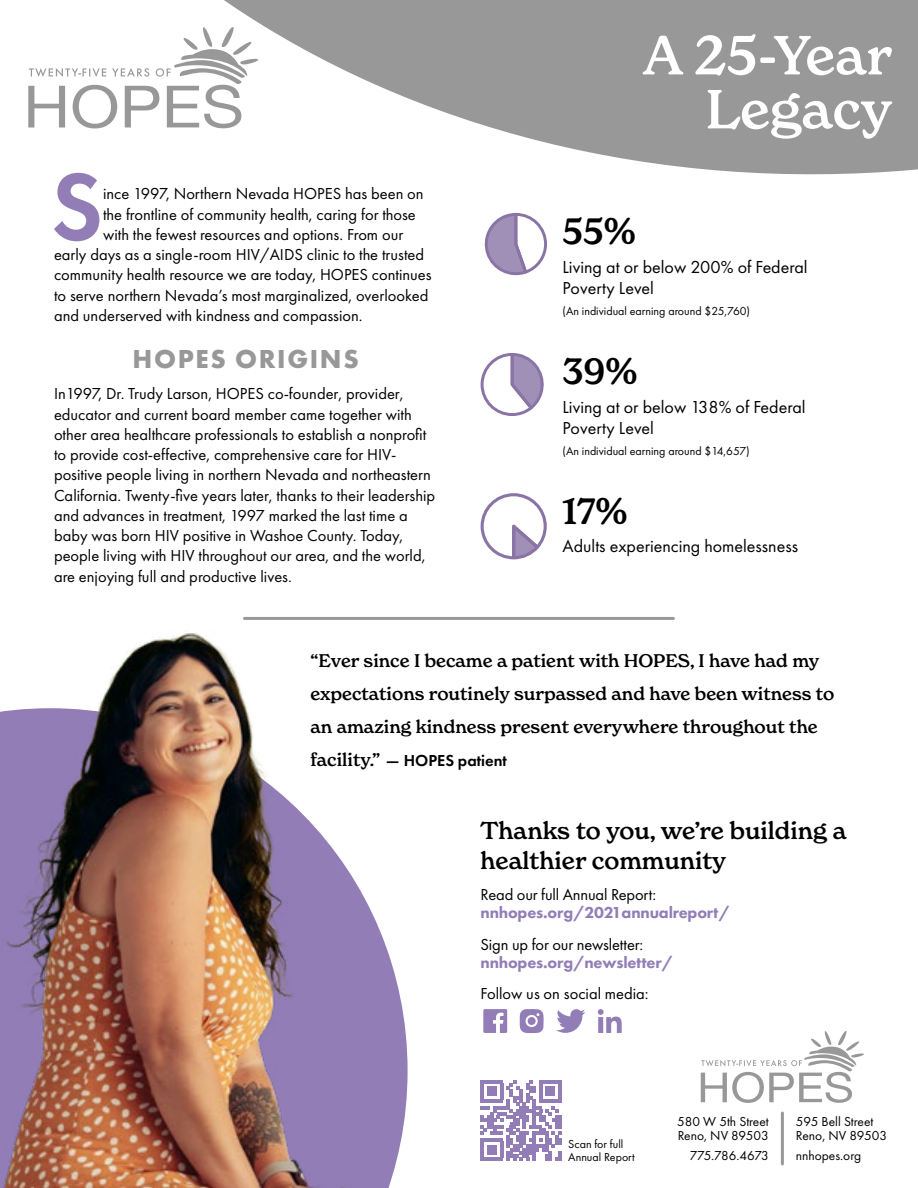
<style>
.page{position:relative;width:918px;height:1188px;background:#fff}
.page>*{position:absolute;margin:0;border:0;box-sizing:border-box;transform-origin:0 0}
.body_main_first_para{font:600 98.25px "Futura PT";color:#927db6}
.t1{font:500 54px/54px "New Spirit";color:#fff;text-align:right}
.t2{font:500 36px "New Spirit";color:#000}
.t3{font:700 27px "Futura PT";letter-spacing:.06em;color:#989899}
.quote_author{font:500 24px/30px "New Spirit";color:#000}
.quote_author-2{font:500 18px/33px "New Spirit";color:#000}
.body_paragraph{font:18px/21px "Futura PT";color:#000}
.body_main_first_para-2{font:16.5px/20.2px "Futura PT";color:#000}
.quote_author-3{font:800 16.5px/18px "Futura PT";letter-spacing:-.01em;color:#927db6}
.quote_author-4{font:16.5px/18px "Futura PT";letter-spacing:-.01em;color:#000}
.quote_author-5{font:600 16.5px "Futura PT";color:#000}
.body_paragraph-2{font:16.5px "Futura PT";color:#000}
.body_paragraph-3{font:13.5px/13.5px "Futura PT";color:#000}
.body_paragraph-4{font:13.5px "Futura PT";letter-spacing:-.025em;color:#000}
.body_paragraph-5{font:12px/13.5px "Futura PT";color:#000}
.s1{font-family:"New Spirit";font-weight:500;font-size:18px}
.s2{font-weight:400;color:#000}
.s3{font-weight:800;color:#927db6}
</style>
<div class="page">
<svg style="left:0;top:711px;width:408px;height:477px"></svg>
<svg style="left:484px;top:213px;width:63px;height:62px"></svg>
<svg style="left:481px;top:353px;width:63px;height:63px"></svg>
<svg style="left:481px;top:493px;width:66px;height:66px"></svg>
<hr style="left:244px;top:617px;width:430px;height:3px;background:#989899">
<hr style="left:781px;top:1113px;width:3px;height:51px;background:#989899">
<svg style="left:701px;top:1031px;width:163px;height:72px"></svg>
<svg style="left:483px;top:1009px;width:24px;height:24px"></svg>
<svg style="left:520px;top:1009px;width:24px;height:24px"></svg>
<div style="left:528px;top:1017px;width:8px;height:8px;background:#927db7;border-radius:50%"></div>
<svg style="left:556px;top:1009px;width:29px;height:24px"></svg>
<svg style="left:598px;top:1009px;width:24px;height:24px"></svg>
<svg style="left:481px;top:1080px;width:81px;height:81px"></svg>
<hr style="left:481px;top:1158px;width:22px;height:3px;background:#927db6">
<div style="left:487px;top:1145px;width:10px;height:10px;background:#927db6"></div>
<img style="left:2px;top:633px;width:376px;height:555px">
<svg style="left:91px;top:0;width:827px;height:175px;fill:#989899"></svg>
<svg style="left:28px;top:27px;width:231px;height:101px"></svg>
<p class="body_main_first_para" style="left:51px;top:146px;width:54px">S</p>
<p class="body_main_first_para-2" style="left:103px;top:184px;width:322px">ince 1997, Northern Nevada HOPES has been on</p>
<p class="body_main_first_para-2" style="left:103px;top:204px;width:314px">the frontline of community health, caring for those</p>
<p class="body_main_first_para-2" style="left:103px;top:224px;width:302px">with the fewest resources and options. From our</p>
<p class="body_main_first_para-2" style="left:54px;top:244px;width:372px">early days as a single-room HIV/AIDS clinic to the trusted</p>
<p class="body_main_first_para-2" style="left:54px;top:265px;width:379px">community health resource we are today, HOPES continues</p>
<p class="body_main_first_para-2" style="left:54px;top:285px;width:376px">to serve northern Nevada’s most marginalized, overlooked</p>
<p class="body_main_first_para-2" style="left:54px;top:305px;width:310px">and underserved with kindness and compassion.</p>
<p class="t3" style="left:133px;top:342px;width:228px">HOPES ORIGINS</p>
<p class="body_main_first_para-2" style="left:54px;top:384px;width:383px">In1997, Dr. Trudy Larson, HOPES co-founder, provider, educator and current board member came together with other area healthcare professionals to establish a nonprofit to provide cost-effective, comprehensive care for HIV&shy;positive people living in northern Nevada and northeastern California. Twenty-five years later, thanks to their leadership and advances in treatment, 1997 marked the last time a baby was born HIV positive in Washoe County. Today, people living with HIV throughout our area, and the world, are enjoying full and productive lives.</p>
<p class="t1" style="left:643px;top:28px;width:251px">A 25-Year<br>Legacy</p>
<p class="t2" style="left:563px;top:209px;width:75px">55%</p>
<p class="body_paragraph" style="left:563px;top:256px;width:247px">Living at or below 200% of Federal<br>Poverty Level</p>
<p class="body_paragraph-5" style="left:563px;top:304px;width:189px">(An individual earning around $25,760)</p>
<p class="t2" style="left:563px;top:349px;width:77px">39%</p>
<p class="body_paragraph" style="left:563px;top:396px;width:245px">Living at or below 138% of Federal<br>Poverty Level</p>
<p class="body_paragraph-5" style="left:563px;top:444px;width:189px">(An individual earning around $14,657)</p>
<p class="t2" style="left:563px;top:489px;width:66px">17%</p>
<p class="body_paragraph" style="left:563px;top:536px;width:237px">Adults experiencing homelessness</p>
<p class="quote_author-2" style="left:310px;top:644px;width:525px">“Ever since I became a patient with HOPES, I have had my expectations routinely surpassed and have been witness to an amazing kindness present everywhere throughout the</p>
<p class="quote_author-5" style="left:310px;top:750px;width:198px"><span class="s1">facility.”</span> — HOPES patient</p>
<p class="quote_author" style="left:481px;top:815px;width:368px">Thanks to you, we’re building a healthier community</p>
<p class="quote_author-3" style="left:481px;top:885px;width:251px"><span class="s2">Read our full Annual Report: </span>nnhopes.org/2021annualreport/</p>
<p class="quote_author-4" style="left:481px;top:935px;width:194px">Sign up for our newsletter: <span class="s3">nnhopes.org/newsletter/</span></p>
<p class="body_paragraph-2" style="left:481px;top:984px;width:169px">Follow us on social media:</p>
<p class="body_paragraph-5" style="left:568px;top:1137px;width:68px">Scan for full<br>Annual Report</p>
<p class="body_paragraph-3" style="left:677px;top:1115px;width:93px">580 W 5th Street<br>Reno, NV 89503</p>
<p class="body_paragraph-4" style="left:690px;top:1147px;width:81px">775.786.4673</p>
<p class="body_paragraph-3" style="left:796px;top:1115px;width:93px">595 Bell Street<br>Reno, NV 89503</p>
<p class="body_paragraph-3" style="left:796px;top:1149px;width:67px">nnhopes.org</p>
</div>
